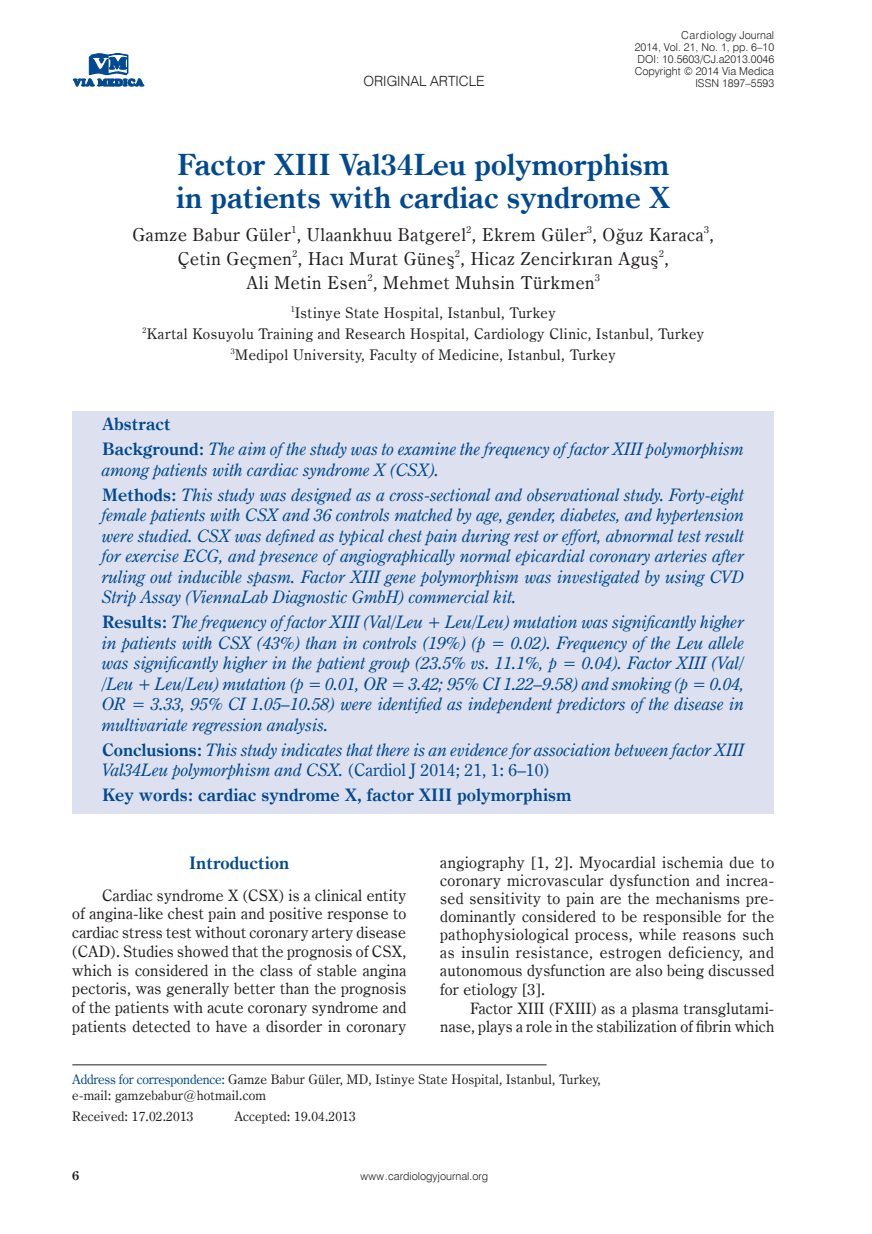
<style>
.page{position:relative;width:872px;height:1234px;background:#fff}
.page>*{position:absolute;margin:0;border:0;box-sizing:border-box;transform-origin:0 0}
._01_-_Tytuł_artykułu{font:700 29.4px/33px "Century Oldst EU";color:#014990}
._02_-_Autorzy{font:17.85px/24px "Century Oldst EU";letter-spacing:.035em;color:#231f20;text-align:center}
._04_a_-_Streszczenie{font:italic 17.25px/20.5px "Century Oldst EU";color:#014990}
._04_b_-_Slowa_kluczo{font:700 17.25px "Century Oldst EU";color:#014990}
._05_-_Śródtytuł_-_1{font:700 17.25px "Century Oldst EU";color:#014990}
._03_-_streszczenie_t{font:700 17.25px "Century Oldst EU";color:#014990}
._08_-_Tekst{font:15.75px/18.8px "Century Oldst EU";letter-spacing:.015em;color:#231f20;text-align:justify}
._03_-_Kliniki{font:14.7px/21px "Century Oldst EU";letter-spacing:.035em;color:#231f20;text-align:center}
.t1{font:14.1px "Swis 721 Lt EU";color:#231f20}
._16_-_Adres_do_kores{font:13.2px/16.5px "Century Oldst EU";letter-spacing:.015em;color:#231f20}
._16A_-_Adres_do_kore{font:13.2px "Century Oldst EU";letter-spacing:.015em;color:#231f20}
.t2{font:700 12.75px "Century Oldst EU";color:#231f20}
.t3{font:10.95px/12px "Swis 721 Lt EU";color:#231f20;text-align:right}
.s1{font-weight:700;font-style:normal}
.s2{font-style:normal}
.s3{color:#014990}
</style>
<div class="page">
<div style="left:72px;top:411px;width:702px;height:402px;background:#dde1ef"></div>
<hr style="left:72px;top:1064px;width:474px;height:1px;background:#231f20">
<svg style="left:73px;top:54px;width:71px;height:32px"></svg>
<p class="t1" style="left:363px;top:72px;width:123px">ORIGINAL ARTICLE</p>
<p class="t3" style="left:634px;top:29px;width:141px">Cardiology Journal<br>2014, Vol. 21, No. 1, pp. 6–10</p>
<p class="t3" style="left:637px;top:53px;width:138px">DOI: 10.5603/CJ.a2013.0046</p>
<p class="t3" style="left:635px;top:65px;width:141px">Copyright © 2014 Via Medica</p>
<p class="t3" style="left:695px;top:77px;width:80px">ISSN 1897–5593</p>
<p class="_01_-_Tytuł_artykułu" style="left:176px;top:149px;width:495px">Factor XIII Val34Leu polymorphism in patients with cardiac syndrome X</p>
<p class="_02_-_Autorzy" style="left:132px;top:223px;width:583px">Gamze Babur Güler<sup>1</sup>, Ulaankhuu Batgerel<sup>2</sup>, Ekrem Güler<sup>3</sup>, Oğuz Karaca<sup>3</sup>,<br>Çetin Geçmen<sup>2</sup>, Hacı Murat Güneş<sup>2</sup>, Hicaz Zencirkıran Aguş<sup>2</sup>,<br>Ali Metin Esen<sup>2</sup>, Mehmet Muhsin Türkmen<sup>3</sup></p>
<p class="_03_-_Kliniki" style="left:142px;top:303px;width:563px"><sup>1</sup>Istinye State Hospital, Istanbul, Turkey<br><sup>2</sup>Kartal Kosuyolu Training and Research Hospital, Cardiology Clinic, Istanbul, Turkey<br><sup>3</sup>Medipol University, Faculty of Medicine, Istanbul, Turkey</p>
<p class="_03_-_streszczenie_t" style="left:102px;top:413px;width:70px">Abstract</p>
<p class="_04_a_-_Streszczenie" style="left:102px;top:439px;width:643px"><span class="s1">Background:</span> The aim of the study was to examine the frequency of factor XIII polymorphism among patients with cardiac syndrome X (CSX).</p>
<p class="_04_a_-_Streszczenie" style="left:102px;top:484px;width:644px;text-align:justify"><span class="s1">Methods:</span> This study was designed as a cross-sectional and observational study. Forty-eight female patients with CSX and 36 controls matched by age, gender, diabetes, and hypertension were studied. CSX was defined as typical chest pain during rest or effort, abnormal test result for exercise ECG, and presence of angiographically normal epicardial coronary arteries after ruling out inducible spasm. Factor XIII gene polymorphism was investigated by using CVD Strip Assay (ViennaLab Diagnostic GmbH) commercial kit.</p>
<p class="_04_a_-_Streszczenie" style="left:102px;top:611px;width:644px;text-align:justify"><span class="s1">Results:</span> The frequency of factor XIII (Val/Leu + Leu/Leu) mutation was significantly higher in patients with CSX (43%) than in controls (19%) (p = 0.02). Frequency of the Leu allele was significantly higher in the patient group (23.5% vs. 11.1%, p = 0.04). Factor XIII (Val/ /Leu + Leu/Leu) mutation (p = 0.01, OR = 3.42; 95% CI 1.22–9.58) and smoking (p = 0.04, OR = 3.33, 95% CI 1.05–10.58) were identified as independent predictors of the disease in multivariate regression analysis.</p>
<p class="_04_a_-_Streszczenie" style="left:102px;top:739px;width:644px"><span class="s1">Conclusions:</span> This study indicates that there is an evidence for association between factor XIII<br>Val34Leu polymorphism and CSX. <span class="s2">(Cardiol J 2014; 21, 1: 6–10)</span></p>
<p class="_04_b_-_Slowa_kluczo" style="left:102px;top:784px;width:471px">Key words: cardiac syndrome X, factor XIII polymorphism</p>
<p class="_05_-_Śródtytuł_-_1" style="left:189px;top:852px;width:102px">Introduction</p>
<p class="_08_-_Tekst" style="left:72px;top:885px;width:336px;text-indent:30px">Cardiac syndrome X (CSX) is a clinical entity of angina-like chest pain and positive response to cardiac stress test without coronary artery disease (CAD). Studies showed that the prognosis of CSX, which is considered in the class of stable angina pectoris, was generally better than the prognosis of the patients with acute coronary syndrome and patients detected to have a disorder in coronary</p>
<p class="_08_-_Tekst" style="left:440px;top:853px;width:335px;line-height:18.1px">angiography [1, 2]. Myocardial ischemia due to coronary microvascular dysfunction and increa&shy;sed sensitivity to pain are the mechanisms pre&shy;dominantly considered to be responsible for the pathophysiological process, while reasons such as insulin resistance, estrogen deficiency, and autonomous dysfunction are also being discussed for etiology [3].</p>
<p class="_08_-_Tekst" style="left:440px;top:998px;width:335px;text-align:right">Factor XIII (FXIII) as a plasma transglutami&shy;nase, plays a role in the stabilization of fibrin which</p>
<p class="_16_-_Adres_do_kores" style="left:72px;top:1070px;width:530px"><span class="s3">Address for correspondence:</span> Gamze Babur Güler, MD, Istinye State Hospital, Istanbul, Turkey, e-mail: gamzebabur@hotmail.com</p>
<p class="_16A_-_Adres_do_kore" style="left:72px;top:1107px;width:123px">Received: 17.02.2013</p>
<p class="_16A_-_Adres_do_kore" style="left:234px;top:1107px;width:123px">Accepted: 19.04.2013</p>
<p class="t2" style="left:72px;top:1167px;width:9px">6</p>
<p class="t3" style="left:360px;top:1170px;width:129px">www.cardiologyjournal.org</p>
</div>
